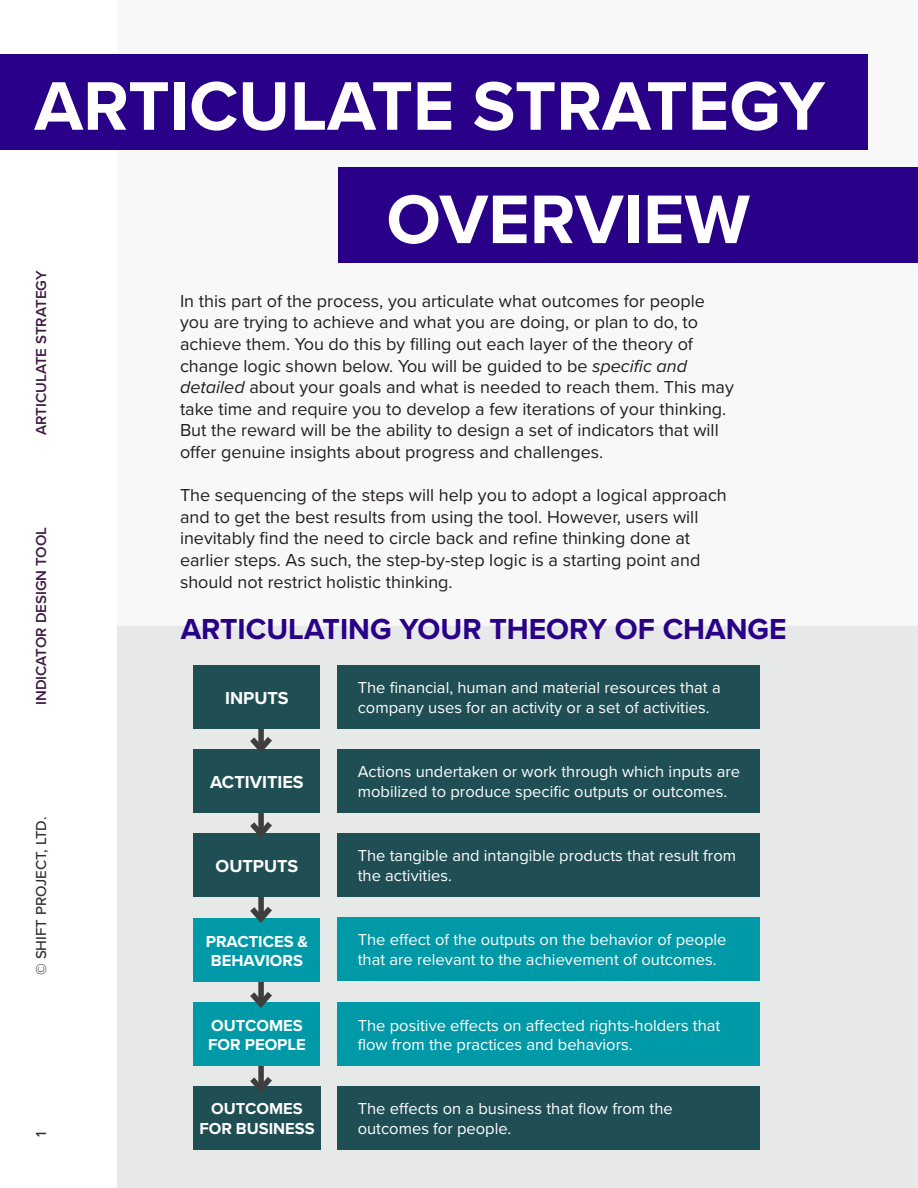
<style>
.page{position:relative;width:918px;height:1188px;background:#fff}
.page>*{position:absolute;margin:0;border:0;box-sizing:border-box;transform-origin:0 0}
.t1{font:700 71.25px "Proxima Nova";color:#fff}
.t2{font:700 30px "Proxima Nova";color:#290088}
.t3{font:18px/21.6px "Proxima Nova";color:#231f20}
.t4{font:700 18px "Proxima Nova";color:#fff}
.t5{font:16.5px/19.8px "Proxima Nova";color:#fff}
.t6{font:700 16.5px/19.8px "Proxima Nova";color:#fff;text-align:center}
.t7{font:600 15px "Proxima Nova";color:#3e1b43}
.t8{font:500 15px "Proxima Nova";color:#312f30}
.s1{font-style:italic}
</style>
<div class="page">
<div style="left:117px;top:0;width:801px;height:1188px;background:#f8f8f8"></div>
<div style="left:0;top:54px;width:868px;height:95px;background:#290088"></div>
<div style="left:339px;top:167px;width:579px;height:96px;background:#290088"></div>
<div style="left:117px;top:627px;width:801px;height:561px;background:#e7e8e8"></div>
<div style="left:258px;top:669px;width:6px;height:471px;background:#3e3e3f"></div>
<div style="left:194px;top:665px;width:126px;height:64px;background:#1f4e54"></div>
<div style="left:337px;top:665px;width:423px;height:64px;background:#1f4e54"></div>
<div style="left:194px;top:749px;width:126px;height:64px;background:#1f4e54"></div>
<div style="left:337px;top:749px;width:423px;height:64px;background:#1f4e54"></div>
<div style="left:194px;top:833px;width:126px;height:64px;background:#1f4e54"></div>
<div style="left:337px;top:833px;width:423px;height:64px;background:#1f4e54"></div>
<div style="left:194px;top:918px;width:126px;height:64px;background:#0099a7"></div>
<div style="left:337px;top:917px;width:423px;height:64px;background:#0099a7"></div>
<div style="left:194px;top:1002px;width:126px;height:64px;background:#0099a7"></div>
<div style="left:337px;top:1002px;width:423px;height:64px;background:#0099a7"></div>
<div style="left:194px;top:1086px;width:127px;height:64px;background:#1f4e54"></div>
<div style="left:337px;top:1086px;width:423px;height:64px;background:#1f4e54"></div>
<svg style="left:250px;top:731px;width:22px;height:22px"></svg>
<svg style="left:250px;top:816px;width:22px;height:22px"></svg>
<svg style="left:250px;top:901px;width:22px;height:22px"></svg>
<svg style="left:250px;top:986px;width:22px;height:22px"></svg>
<svg style="left:250px;top:1071px;width:22px;height:22px"></svg>
<p class="t1" style="left:34px;top:53px;width:792px">ARTICULATE STRATEGY</p>
<p class="t7" style="left:30px;top:435px;width:166px;rotate:-90deg">ARTICULATE STRATEGY</p>
<p class="t7" style="left:30px;top:705px;width:180px;rotate:-90deg">INDICATOR DESIGN TOOL</p>
<p class="t8" style="left:30px;top:975px;width:160px;rotate:-90deg">© SHIFT PROJECT, LTD.</p>
<p class="t8" style="left:30px;top:1137px;width:7px;rotate:-90deg">1</p>
<p class="t1" style="left:386px;top:166px;width:365px">OVERVIEW</p>
<p class="t3" style="left:180px;top:289px;width:555px">In this part of the process, you articulate what outcomes for people you are trying to achieve and what you are doing, or plan to do, to achieve them. You do this by filling out each layer of the theory of change logic shown below. You will be guided to be <span class="s1">specific and detailed</span> about your goals and what is needed to reach them. This may take time and require you to develop a few iterations of your thinking.<br>But the reward will be the ability to design a set of indicators that will offer genuine insights about progress and challenges.</p>
<p class="t3" style="left:180px;top:484px;width:548px">The sequencing of the steps will help you to adopt a logical approach and to get the best results from using the tool. However, users will inevitably find the need to circle back and refine thinking done at earlier steps. As such, the step-by-step logic is a starting point and should not restrict holistic thinking.</p>
<p class="t2" style="left:181px;top:606px;width:608px">ARTICULATING YOUR THEORY OF CHANGE</p>
<p class="t4" style="left:225px;top:685px;width:65px">INPUTS</p>
<p class="t5" style="left:358px;top:677px;width:365px">The financial, human and material resources that a company uses for an activity or a set of activities.</p>
<p class="t4" style="left:210px;top:769px;width:95px">ACTIVITIES</p>
<p class="t5" style="left:358px;top:761px;width:384px">Actions undertaken or work through which inputs are mobilized to produce specific outputs or outcomes.</p>
<p class="t4" style="left:216px;top:853px;width:84px">OUTPUTS</p>
<p class="t5" style="left:358px;top:845px;width:380px">The tangible and intangible products that result from the activities.</p>
<p class="t6" style="left:206px;top:931px;width:104px">PRACTICES &amp;<br>BEHAVIORS</p>
<p class="t5" style="left:358px;top:929px;width:370px">The effect of the outputs on the behavior of people that are relevant to the achievement of outcomes.</p>
<p class="t6" style="left:208px;top:1015px;width:99px;text-align:left">OUTCOMES<br>FOR PEOPLE</p>
<p class="t5" style="left:358px;top:1014px;width:364px">The positive effects on affected rights-holders that flow from the practices and behaviors.</p>
<p class="t6" style="left:199px;top:1099px;width:117px">OUTCOMES<br>FOR BUSINESS</p>
<p class="t5" style="left:358px;top:1098px;width:316px">The effects on a business that flow from the outcomes for people.</p>
</div>
